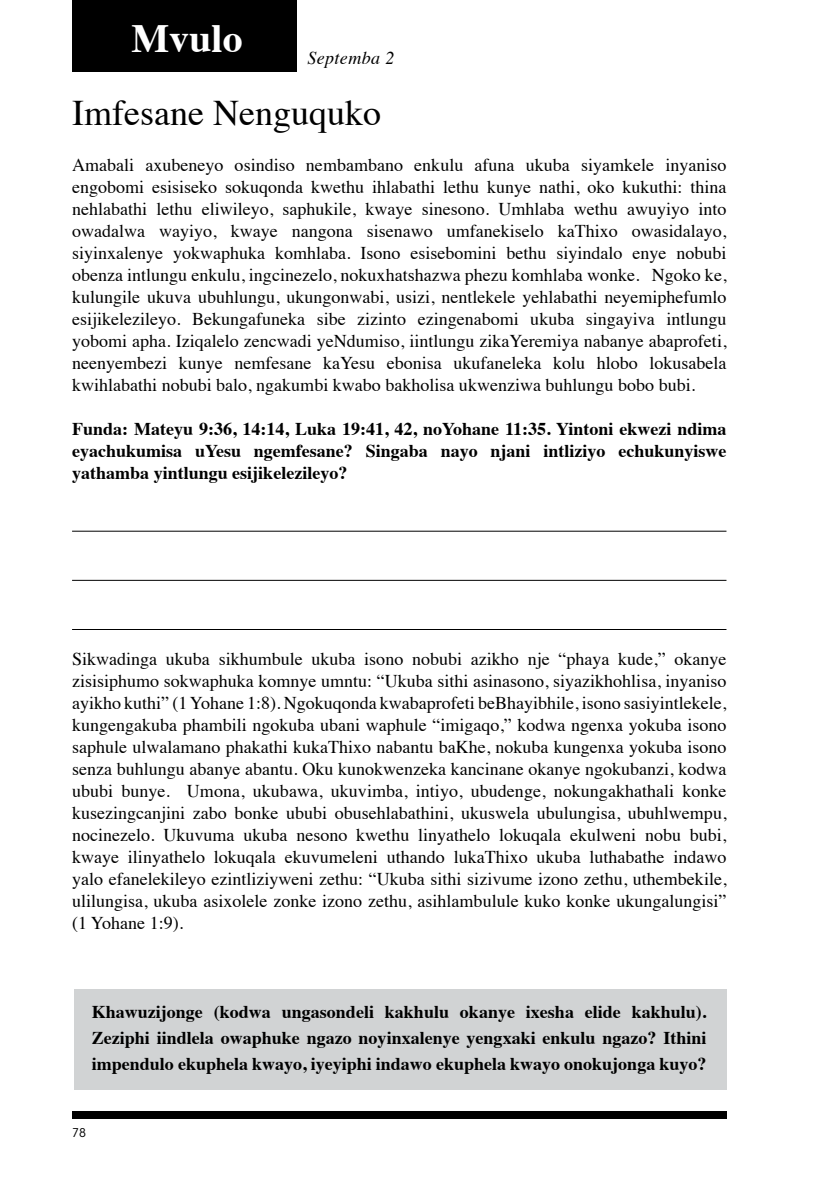
<style>
.page{position:relative;width:840px;height:1191px;background:#fff}
.page>*{position:absolute;margin:0;border:0;box-sizing:border-box;transform-origin:0 0}
.t1{font:700 40px "Times";color:#fff}
.t2{font:36px "Times";color:#000}
.t3{font:18px/22px "Times";color:#000;text-align:justify}
.t4{font:700 18px/22px "Times";color:#000;text-align:justify}
.t5{font:italic 18px "Times";letter-spacing:.02em;color:#000}
.t6{font:12px "ITC Avant Garde Std";color:#000}
</style>
<div class="page">
<div style="left:72px;top:1111px;width:654px;height:8px;background:#000"></div>
<div style="left:72px;top:0;width:225px;height:71px;background:#000"></div>
<hr style="left:72px;top:580px;width:654px;height:1px;background:#000">
<hr style="left:72px;top:629px;width:654px;height:1px;background:#000">
<hr style="left:72px;top:530px;width:654px;height:1px;background:#000">
<div style="left:74px;top:989px;width:652px;height:101px;background:#d1d3d4"></div>
<h1 class="t1" style="left:131px;top:0;width:113px">Mvulo</h1>
<p class="t5" style="left:307px;top:42px;width:88px">Septemba 2</p>
<h2 class="t2" style="left:72px;top:80px;width:310px">Imfesane Nenguquko</h2>
<p class="t3" style="left:72px;top:153px;width:655px">Amabali axubeneyo osindiso nembambano enkulu afuna ukuba siyamkele inyaniso engobomi esisiseko sokuqonda kwethu ihlabathi lethu kunye nathi, oko kukuthi: thina nehlabathi lethu eliwileyo, saphukile, kwaye sinesono. Umhlaba wethu awuyiyo into owadalwa wayiyo, kwaye nangona sisenawo umfanekiselo kaThixo owasidalayo, siyinxalenye yokwaphuka komhlaba. Isono esisebomini bethu siyindalo enye nobubi obenza intlungu enkulu, ingcinezelo, nokuxhatshazwa phezu komhlaba wonke. Ngoko ke, kulungile ukuva ubuhlungu, ukungonwabi, usizi, nentlekele yehlabathi neyemiphefumlo esijikelezileyo. Bekungafuneka sibe zizinto ezingenabomi ukuba singayiva intlungu yobomi apha. Iziqalelo zencwadi yeNdumiso, iintlungu zikaYeremiya nabanye abaprofeti, neenyembezi kunye nemfesane kaYesu ebonisa ukufaneleka kolu hlobo lokusabela kwihlabathi nobubi balo, ngakumbi kwabo bakholisa ukwenziwa buhlungu bobo bubi.</p>
<p class="t4" style="left:72px;top:416px;width:655px">Funda: Mateyu 9:36, 14:14, Luka 19:41, 42, noYohane 11:35. Yintoni ekwezi ndima eyachukumisa uYesu ngemfesane? Singaba nayo njani intliziyo echukunyiswe yathamba yintlungu esijikelezileyo?</p>
<p class="t3" style="left:72px;top:647px;width:655px">Sikwadinga ukuba sikhumbule ukuba isono nobubi azikho nje “phaya kude,” okanye zisisiphumo sokwaphuka komnye umntu: “Ukuba sithi asinasono, siyazikhohlisa, inyaniso ayikho kuthi” (1 Yohane 1:8). Ngokuqonda kwabaprofeti beBhayibhile, isono sasiyintlekele, kungengakuba phambili ngokuba ubani waphule “imigaqo,” kodwa ngenxa yokuba isono saphule ulwalamano phakathi kukaThixo nabantu baKhe, nokuba kungenxa yokuba isono senza buhlungu abanye abantu. Oku kunokwenzeka kancinane okanye ngokubanzi, kodwa ububi bunye. Umona, ukubawa, ukuvimba, intiyo, ubudenge, nokungakhathali konke kusezingcanjini zabo bonke ububi obusehlabathini, ukuswela ubulungisa, ubuhlwempu, nocinezelo. Ukuvuma ukuba nesono kwethu linyathelo lokuqala ekulweni nobu bubi, kwaye ilinyathelo lokuqala ekuvumeleni uthando lukaThixo ukuba luthabathe indawo yalo efanelekileyo ezintliziyweni zethu: “Ukuba sithi sizivume izono zethu, uthembekile, ulilungisa, ukuba asixolele zonke izono zethu, asihlambulule kuko konke ukungalungisi” (1 Yohane 1:9).</p>
<p class="t4" style="left:92px;top:997px;width:615px;line-height:26px">Khawuzijonge (kodwa ungasondeli kakhulu okanye ixesha elide kakhulu).<br>Zeziphi iindlela owaphuke ngazo noyinxalenye yengxaki enkulu ngazo? Ithini impendulo ekuphela kwayo, iyeyiphi indawo ekuphela kwayo onokujonga kuyo?</p>
<p class="t6" style="left:72px;top:1125px;width:15px">78</p>
</div>
